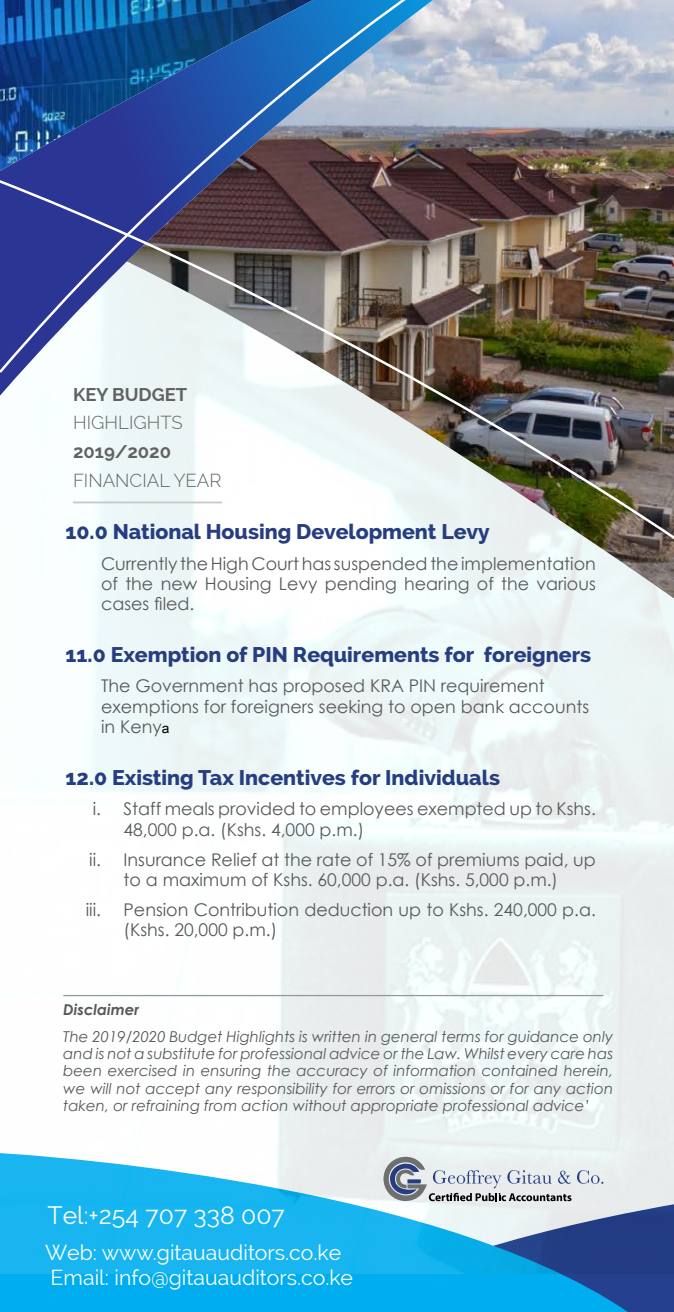
<style>
.page{position:relative;width:674px;height:1312px;background:#fff}
.page>*{position:absolute;margin:0;border:0;box-sizing:border-box;transform-origin:0 0}
.t1{font:24.62px "Raleway";color:#fff}
.t2{font:800 21.25px "Raleway";color:#263d80}
.t3{font:21.25px/25.5px "Raleway";color:#fff}
.t4{font:300 18.38px "Raleway";color:#616264}
.t5{font:700 18.38px "Raleway";color:#616264}
.t6{font:17.5px/20.1px "Century Gothic";color:#58595b}
.t7{font:italic 15px/17.2px "Century Gothic";color:#58595b;text-align:justify}
.t8{font:italic 700 15px "Century Gothic";color:#58595b}
.s1{font-family:"Arial Unicode MS";font-size:13.75px;color:#000}
</style>
<div class="page">
<div style="left:627px;top:1272px;width:46px;height:39px;background:#25408f"></div>
<svg style="left:0;top:1272px;width:627px;height:39px;fill:#00aeef"></svg>
<img style="left:0;top:553px;width:673px;height:719px">
<img style="left:127px;top:0;width:546px;height:598px">
<img style="left:0;top:177px;width:673px;height:376px">
<img style="left:0;top:0;width:577px;height:375px">
<hr style="left:73px;top:501px;width:149px;height:2px;background:#c7c8ca">
<svg style="left:383px;top:1156px;width:220px;height:45px"></svg>
<hr style="left:63px;top:994px;width:540px;height:1px;background:#95979a">
<p class="t5" style="left:73px;top:384px;width:116px">KEY BUDGET</p>
<p class="t4" style="left:73px;top:412px;width:111px">HIGHLIGHTS</p>
<p class="t5" style="left:73px;top:441px;width:99px">2019/2020</p>
<p class="t4" style="left:73px;top:469px;width:150px">FINANCIAL YEAR</p>
<p class="t2" style="left:66px;top:519px;width:425px">10.0 National Housing Development Levy</p>
<p class="t6" style="left:101px;top:552px;width:496px;text-align:justify">Currently the High Court has suspended the implementation of the new Housing Levy pending hearing of the various cases filed.</p>
<p class="t2" style="left:66px;top:642px;width:527px">11.0 Exemption of PIN Requirements for foreigners</p>
<p class="t6" style="left:101px;top:675px;width:489px">The Government has proposed KRA PIN requirement exemptions for foreigners seeking to open bank accounts in Keny<span class="s1">a</span></p>
<p class="t2" style="left:66px;top:765px;width:435px">12.0 Existing Tax Incentives for Individuals</p>
<p class="t6" style="left:123px;top:798px;width:473px;text-indent:-31px">i. Staff meals provided to employees exempted up to Kshs.<br>48,000 p.a. (Kshs. 4,000 p.m.)</p>
<p class="t6" style="left:89px;top:848px;width:508px;text-align:center">ii. Insurance Relief at the rate of 15% of premiums paid, up to a maximum of Kshs. 60,000 p.a. (Kshs. 5,000 p.m.)</p>
<p class="t6" style="left:86px;top:899px;width:17px">iii.</p>
<p class="t6" style="left:123px;top:899px;width:473px">Pension Contribution deduction up to Kshs. 240,000 p.a. (Kshs. 20,000 p.m.)</p>
<p class="t8" style="left:63px;top:997px;width:77px">Disclaimer</p>
<p class="t7" style="left:63px;top:1027px;width:551px">The 2019/2020 Budget Highlights is written in general terms for guidance only and is not a substitute for professional advice or the Law. Whilst every care has been exercised in ensuring the accuracy of information contained herein, we will not accept any responsibility for errors or omissions or for any action taken, or refraining from action without appropriate professional advice’</p>
<h1 class="t1" style="left:48px;top:1201px;width:238px">Tel:+254 707 338 007</h1>
<p class="t3" style="left:45px;top:1238px;width:309px">Web: www.gitauauditors.co.ke<br>Email: info@gitauauditors.co.ke</p>
</div>
